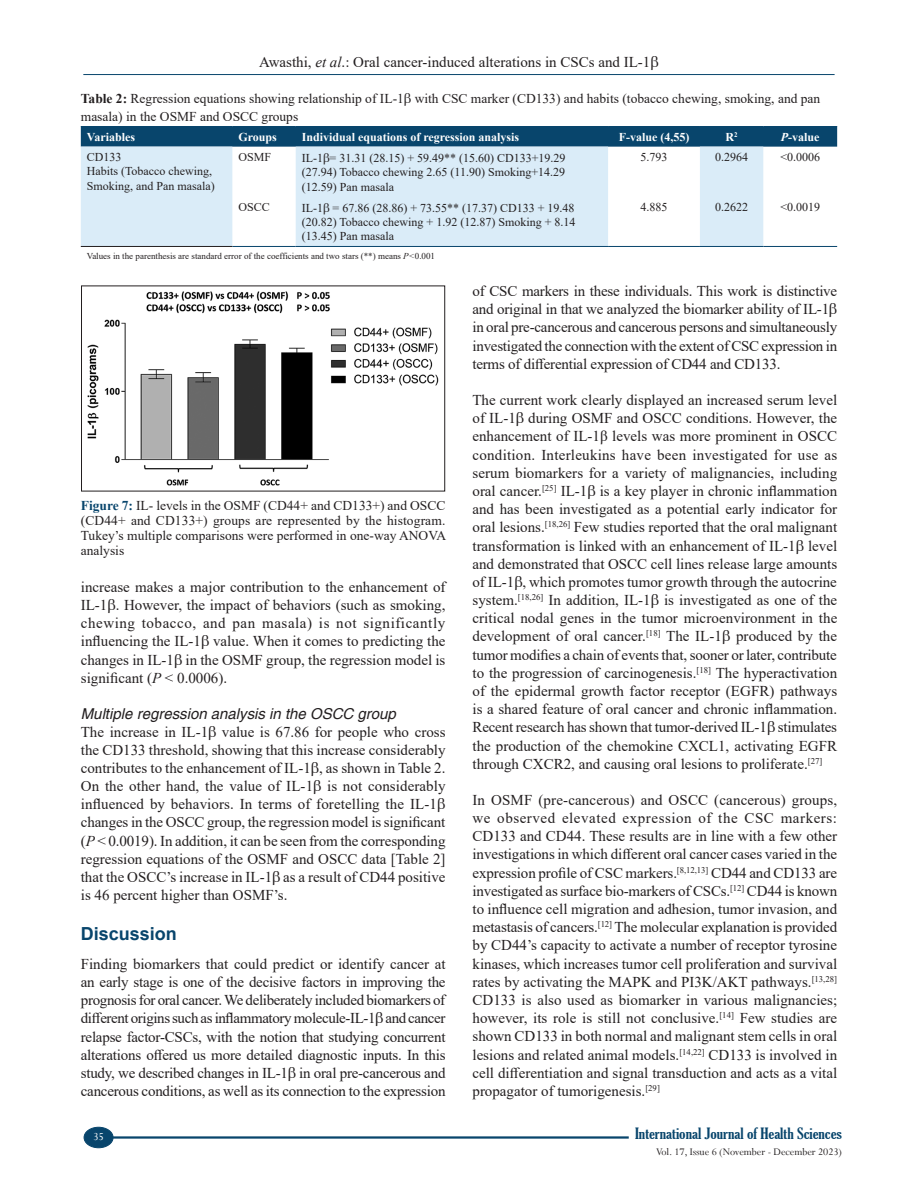
<style>
.page{position:relative;width:918px;height:1188px;background:#fff}
.page>*{position:absolute;margin:0;border:0;box-sizing:border-box;transform-origin:0 0}
.t1{font:700 18px "Helvetica";color:#08456c}
.TX{font:15px/18.1px "Times New Roman";color:#231f20;text-align:justify}
.t2{font:italic 15px "Helvetica";color:#231f20}
.t3{font:extra-condensed 15px "Gloucester";color:#08456c;scale:1.25 1}
.FGC{font:13.5px/15px "Times New Roman";color:#231f20;text-align:justify}
.TT{font:13.5px/18px "Times New Roman";color:#231f20}
.TB{font:12px/14.4px "Times New Roman";color:#231f20;text-align:justify}
.TCH{font:700 12px "Times New Roman";color:#fff}
.t4{font:12px "Perpetua";color:#fff}
.t5{font:11.25px "Perpetua";letter-spacing:-.005em;color:#231f20}
.TFN{font:9px "Times New Roman";color:#231f20}
.s1{font-style:italic}
.s2{font-weight:700}
.s3{font-weight:700;color:#08456c}
</style>
<div class="page">
<hr style="left:83px;top:74px;width:752px;height:1px;background:#08456c">
<hr style="left:113px;top:1136px;width:516px;height:3px;background:#08456c">
<div style="left:84px;top:1127px;width:29px;height:21px;background:#08456c;border-radius:50%"></div>
<div style="left:84px;top:1127px;width:29px;height:21px;border:1px solid #08456c;border-radius:50%"></div>
<div style="left:81px;top:127px;width:756px;height:20px;background:#08456c"></div>
<svg style="left:81px;top:147px;width:682px;height:99px;fill:#daecf8"></svg>
<hr style="left:232px;top:246px;width:64px;height:1px;background:#08456c">
<hr style="left:296px;top:246px;width:312px;height:1px;background:#08456c">
<hr style="left:608px;top:246px;width:92px;height:1px;background:#08456c">
<hr style="left:700px;top:246px;width:63px;height:1px;background:#08456c">
<hr style="left:763px;top:246px;width:74px;height:1px;background:#08456c">
<hr style="left:81px;top:246px;width:151px;height:1px;background:#231f20">
<hr style="left:81px;top:126px;width:151px;height:1px;background:#08456c">
<hr style="left:232px;top:126px;width:64px;height:1px;background:#08456c">
<hr style="left:296px;top:126px;width:312px;height:1px;background:#08456c">
<hr style="left:608px;top:126px;width:92px;height:1px;background:#08456c">
<hr style="left:700px;top:126px;width:63px;height:1px;background:#08456c">
<hr style="left:763px;top:126px;width:74px;height:1px;background:#08456c">
<img style="left:87px;top:291px;width:352px;height:195px">
<div style="left:81px;top:286px;width:364px;height:205px;border:1px solid #231f20"></div>
<svg style="left:324px;top:153px;width:5px;height:11px"></svg>
<svg style="left:324px;top:203px;width:5px;height:11px"></svg>
<p class="TX" style="left:259px;top:52px;width:393px">Awasthi, <span class="s1">et al</span>.: Oral cancer-induced alterations in CSCs and IL-1</p>
<p class="TT" style="left:81px;top:89px;width:741px"><span class="s2">Table 2:</span> Regression equations showing relationship of IL‑1 with CSC marker (CD133) and habits (tobacco chewing, smoking, and pan masala) in the OSMF and OSCC groups</p>
<p class="TCH" style="left:87px;top:128px;width:50px">Variables</p>
<p class="TCH" style="left:238px;top:128px;width:40px">Groups</p>
<p class="TCH" style="left:302px;top:128px;width:219px">Individual equations of regression analysis</p>
<p class="TCH" style="left:619px;top:128px;width:72px">F‑value (4,55)</p>
<p class="TCH" style="left:726px;top:128px;width:14px">R<sup>2</sup></p>
<p class="TCH" style="left:781px;top:128px;width:40px"><span class="s1">P</span>‑value</p>
<p class="TB" style="left:87px;top:149px;width:36px">CD133</p>
<p class="TB" style="left:87px;top:164px;width:129px">Habits (Tobacco chewing,<br>Smoking, and Pan masala)</p>
<p class="TB" style="left:238px;top:149px;width:34px">OSMF</p>
<p class="TB" style="left:302px;top:150px;width:265px">IL‑1 = 31.31 (28.15) + 59.49** (15.60) CD133+19.29 (27.94) Tobacco chewing 2.65 (11.90) Smoking+14.29 (12.59) Pan masala</p>
<p class="TB" style="left:641px;top:149px;width:28px">5.793</p>
<p class="TB" style="left:715px;top:149px;width:34px">0.2964</p>
<p class="TB" style="left:780px;top:149px;width:41px">&lt;0.0006</p>
<p class="TB" style="left:238px;top:199px;width:33px">OSCC</p>
<p class="TB" style="left:302px;top:200px;width:275px">IL‑1 = 67.86 (28.86) + 73.55** (17.37) CD133 + 19.48 (20.82) Tobacco chewing + 1.92 (12.87) Smoking + 8.14 (13.45) Pan masala</p>
<p class="TB" style="left:641px;top:199px;width:28px">4.885</p>
<p class="TB" style="left:715px;top:199px;width:34px">0.2622</p>
<p class="TB" style="left:780px;top:199px;width:41px">&lt;0.0019</p>
<p class="TFN" style="left:87px;top:249px;width:350px">Values in the parenthesis are standard error of the coefficients and two stars (**) means <span class="s1">P&lt;</span>0.001</p>
<p class="FGC" style="left:81px;top:497px;width:367px"><span class="s3">Figure 7:</span> IL- levels in the OSMF (CD44+ and CD133+) and OSCC (CD44+ and CD133+) groups are represented by the histogram.<br>Tukey’s multiple comparisons were performed in one-way ANOVA analysis</p>
<p class="TX" style="left:81px;top:577px;width:366px">increase makes a major contribution to the enhancement of IL-1 . However, the impact of behaviors (such as smoking, chewing tobacco, and pan masala) is not significantly influencing the IL-1 value. When it comes to predicting the changes in IL-1 in the OSMF group, the regression model is significant (<span class="s1">P</span> &lt; 0.0006).</p>
<h3 class="t2" style="left:81px;top:705px;width:317px">Multiple regression analysis in the OSCC group</h3>
<p class="TX" style="left:81px;top:722px;width:366px;text-align:left">The increase in IL-1 value is 67.86 for people who cross the CD133 threshold, showing that this increase considerably contributes to the enhancement of IL-1 , as shown in Table 2.<br>On the other hand, the value of IL-1 is not considerably influenced by behaviors. In terms of foretelling the IL-1 changes in the OSCC group, the regression model is significant (<span class="s1">P</span> &lt; 0.0019). In addition, it can be seen from the corresponding regression equations of the OSMF and OSCC data [Table 2] that the OSCC’s increase in IL-1 as a result of CD44 positive is 46 percent higher than OSMF’s.</p>
<h1 class="t1" style="left:81px;top:921px;width:98px">Discussion</h1>
<p class="TX" style="left:81px;top:954px;width:366px">Finding biomarkers that could predict or identify cancer at an early stage is one of the decisive factors in improving the prognosis for oral cancer. We deliberately included biomarkers of different origins such as inflammatory molecule-IL-1 and cancer relapse factor-CSCs, with the notion that studying concurrent alterations offered us more detailed diagnostic inputs. In this study, we described changes in IL-1 in oral pre-cancerous and cancerous conditions, as well as its connection to the expression</p>
<p class="TX" style="left:472px;top:282px;width:366px;text-align:left">of CSC markers in these individuals. This work is distinctive and original in that we analyzed the biomarker ability of IL-1 in oral pre-cancerous and cancerous persons and simultaneously investigated the connection with the extent of CSC expression in terms of differential expression of CD44 and CD133.</p>
<p class="TX" style="left:472px;top:390px;width:366px">The current work clearly displayed an increased serum level of IL-1 during OSMF and OSCC conditions. However, the enhancement of IL-1β levels was more prominent in OSCC condition. Interleukins have been investigated for use as serum biomarkers for a variety of malignancies, including oral cancer.<sup>[25]</sup> IL-1 is a key player in chronic inflammation and has been investigated as a potential early indicator for oral lesions.<sup>[18,26]</sup> Few studies reported that the oral malignant transformation is linked with an enhancement of IL-1 level and demonstrated that OSCC cell lines release large amounts of IL-1 , which promotes tumor growth through the autocrine system.<sup>[18,26]</sup> In addition, IL-1 is investigated as one of the critical nodal genes in the tumor microenvironment in the development of oral cancer.<sup>[18]</sup> The IL-1 produced by the tumor modifies a chain of events that, sooner or later, contribute to the progression of carcinogenesis.<sup>[18]</sup> The hyperactivation of the epidermal growth factor receptor (EGFR) pathways is a shared feature of oral cancer and chronic inflammation.<br>Recent research has shown that tumor-derived IL-1 stimulates the production of the chemokine CXCL1, activating EGFR through CXCR2, and causing oral lesions to proliferate.<sup>[27]</sup></p>
<p class="TX" style="left:472px;top:790px;width:366px">In OSMF (pre-cancerous) and OSCC (cancerous) groups, we observed elevated expression of the CSC markers:<br>CD133 and CD44. These results are in line with a few other investigations in which different oral cancer cases varied in the expression profile of CSC markers.<sup>[8,12,13]</sup> CD44 and CD133 are investigated as surface bio-markers of CSCs.<sup>[12]</sup> CD44 is known to influence cell migration and adhesion, tumor invasion, and metastasis of cancers.<sup>[12]</sup> The molecular explanation is provided by CD44’s capacity to activate a number of receptor tyrosine kinases, which increases tumor cell proliferation and survival rates by activating the MAPK and PI3K/AKT pathways.<sup>[13,28] </sup>CD133 is also used as biomarker in various malignancies; however, its role is still not conclusive.<sup>[14]</sup> Few studies are shown CD133 in both normal and malignant stem cells in oral lesions and related animal models.<sup>[14,22]</sup> CD133 is involved in cell differentiation and signal transduction and acts as a vital propagator of tumorigenesis.<sup>[29]</sup></p>
<p class="t4" style="left:93px;top:1129px;width:12px">35</p>
<p class="t3" style="left:635px;top:1125px;width:167px">International Journal of Health Sciences</p>
<p class="t5" style="left:656px;top:1145px;width:188px">Vol. 17, Issue 6 (November - December 2023)</p>
</div>
